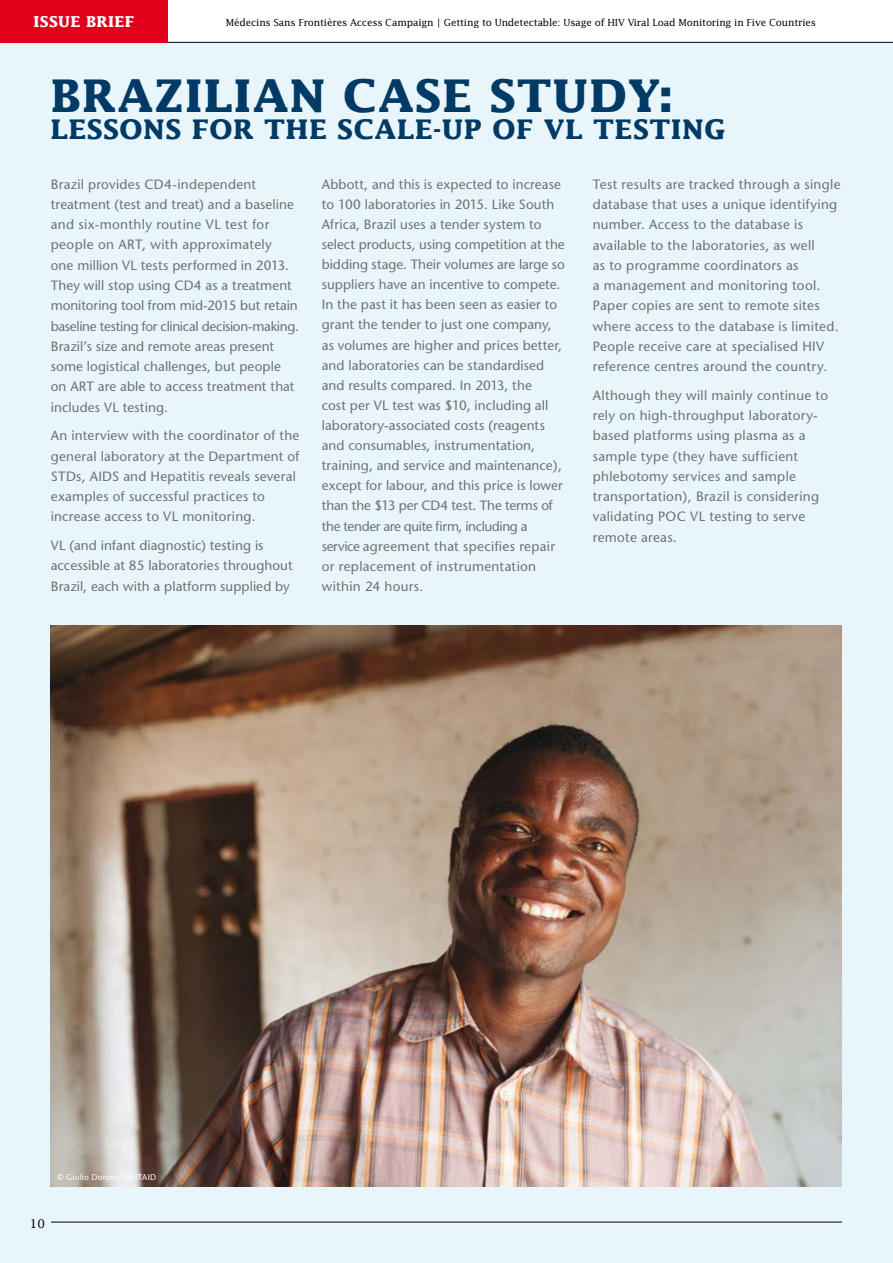
<style>
.page{position:relative;width:893px;height:1263px;background:#fff}
.page>*{position:absolute;margin:0;border:0;box-sizing:border-box;transform-origin:0 0}
.t1{font:700 45px "Lucida";letter-spacing:.02em;color:#003a65}
.t2{font:700 27px "Lucida";letter-spacing:.02em;color:#003a65}
.t3{font:700 15px "Lucida";letter-spacing:.02em;color:#fff}
.t4{font:13.5px/20.2px "Stone Sans";letter-spacing:.015em;color:#707172}
.t5{font:12px "Lucida";color:#000}
.t6{font:9.75px "Lucida";letter-spacing:-.015em;color:#000}
.t7{font:8.25px "Stone Sans";letter-spacing:.03em;color:#fff}
</style>
<div class="page">
<div style="left:0;top:43px;width:893px;height:1220px;background:#e8f5fb"></div>
<img style="left:50px;top:625px;width:792px;height:561px">
<hr style="left:0;top:42px;width:893px;height:1px;background:#000">
<hr style="left:51px;top:1222px;width:791px;height:1px;background:#000">
<div style="left:0;top:0;width:168px;height:43px;background:#e2001a"></div>
<p class="t3" style="left:34px;top:13px;width:102px">ISSUE BRIEF</p>
<p class="t6" style="left:226px;top:17px;width:592px">Médecins Sans Frontières Access Campaign | Getting to Undetectable: Usage of HIV Viral Load Monitoring in Five Countries</p>
<h1 class="t1" style="left:50px;top:69px;width:625px">BRAZILIAN CASE STUDY:</h1>
<h2 class="t2" style="left:50px;top:113px;width:675px">LESSONS FOR THE SCALE-UP OF VL TESTING</h2>
<p class="t4" style="left:51px;top:174px;width:250px">Brazil provides CD4-independent treatment (test and treat) and a baseline and six-monthly routine VL test for people on ART, with approximately<br>one million VL tests performed in 2013.<br>They will stop using CD4 as a treatment monitoring tool from mid-2015 but retain baseline testing for clinical decision-making.<br>Brazil’s size and remote areas present some logistical challenges, but people on ART are able to access treatment that includes VL testing.</p>
<p class="t4" style="left:51px;top:425px;width:250px">An interview with the coordinator of the general laboratory at the Department of STDs, AIDS and Hepatitis reveals several examples of successful practices to increase access to VL monitoring.</p>
<p class="t4" style="left:51px;top:535px;width:243px">VL (and infant diagnostic) testing is accessible at 85 laboratories throughout<br>Brazil, each with a platform supplied by</p>
<p class="t4" style="left:322px;top:174px;width:245px">Abbott, and this is expected to increase to 100 laboratories in 2015. Like South Africa, Brazil uses a tender system to select products, using competition at the bidding stage. Their volumes are large so suppliers have an incentive to compete.<br>In the past it has been seen as easier to grant the tender to just one company, as volumes are higher and prices better, and laboratories can be standardised and results compared. In 2013, the<br>cost per VL test was $10, including all laboratory-associated costs (reagents and consumables, instrumentation, training, and service and maintenance), except for labour, and this price is lower than the $13 per CD4 test. The terms of the tender are quite firm, including a service agreement that specifies repair or replacement of instrumentation within 24 hours.</p>
<p class="t4" style="left:593px;top:174px;width:249px">Test results are tracked through a single database that uses a unique identifying number. Access to the database is available to the laboratories, as well<br>as to programme coordinators as<br>a management and monitoring tool.<br>Paper copies are sent to remote sites where access to the database is limited.<br>People receive care at specialised HIV reference centres around the country.</p>
<p class="t4" style="left:593px;top:385px;width:237px">Although they will mainly continue to rely on high-throughput laboratory&shy;based platforms using plasma as a sample type (they have sufficient phlebotomy services and sample transportation), Brazil is considering validating POC VL testing to serve remote areas.</p>
<p class="t7" style="left:57px;top:1172px;width:100px">© Giulio Donini/UNITAID</p>
<p class="t5" style="left:30px;top:1216px;width:17px">10</p>
</div>
